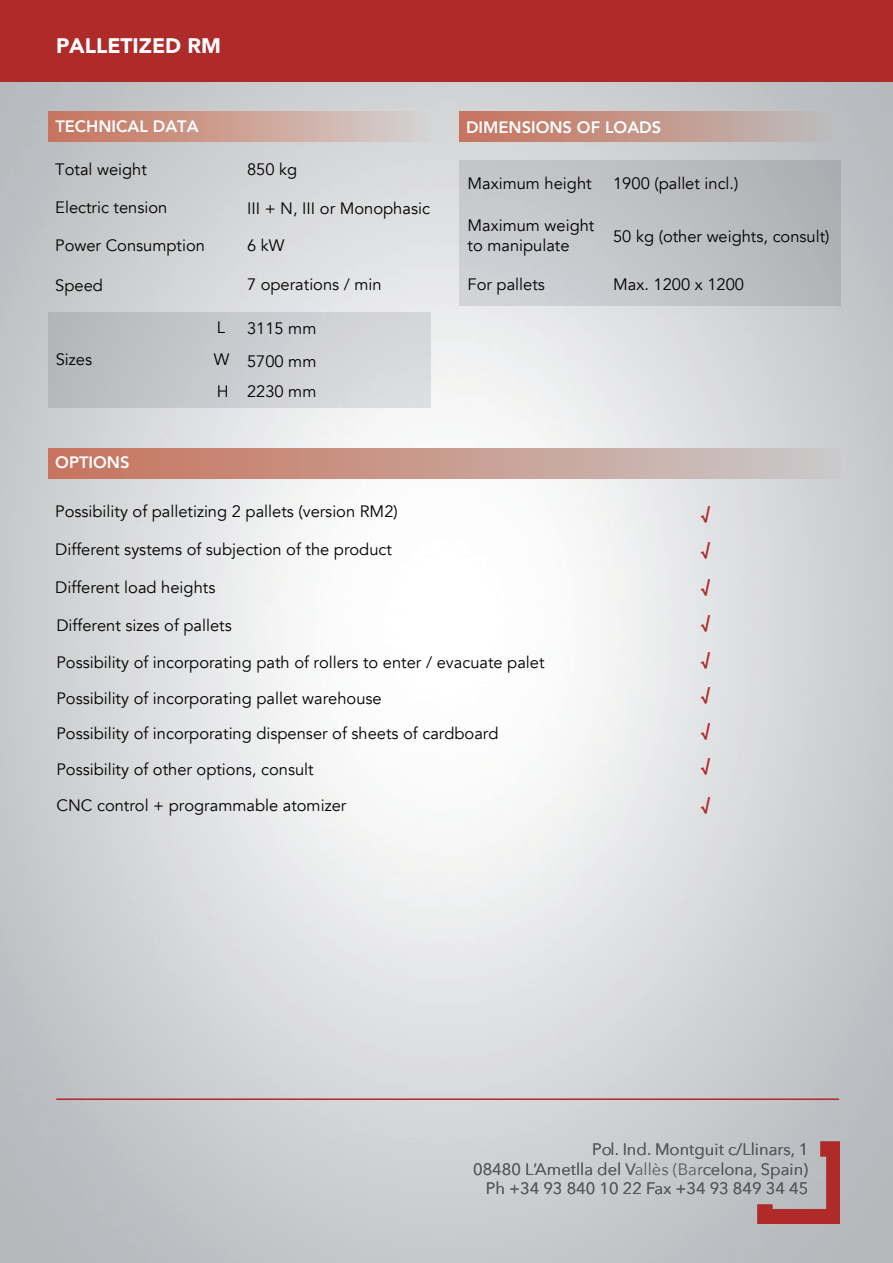
<style>
.page{position:relative;width:893px;height:1263px;background:#fff}
.page>*{position:absolute;margin:0;border:0;box-sizing:border-box;transform-origin:0 0}
.t1{font:900 21px "Avenir";color:#fff}
.t2{font:16.5px/31.7px "Avenir";color:#000}
.t3{font:16.5px/19.8px "Avenir Next";color:#57585a;text-align:right}
.t4{font:800 16.5px "Avenir";color:#fff}
.t5{font:800 16.5px/35.7px "Avenir";color:#af2a2a}
</style>
<div class="page">
<img style="left:0;top:82px;width:893px;height:1181px">
<div style="left:49px;top:111px;width:382px;height:30px;background:linear-gradient(to right,#c7725b,#d4d3d1)"></div>
<hr style="left:56px;top:1098px;width:783px;height:2px;background:#ae2b2a">
<div style="left:0;top:0;width:893px;height:82px;background:#ae2b2a"></div>
<svg style="left:757px;top:1141px;width:83px;height:83px;background:#b68c8e"></svg>
<div style="left:459px;top:160px;width:381px;height:146px;background:linear-gradient(to right,#ced0d4,#b0b2b5)"></div>
<div style="left:48px;top:312px;width:383px;height:96px;background:linear-gradient(to right,#b5b7bb,#dcdee1)"></div>
<div style="left:459px;top:111px;width:382px;height:30px;background:linear-gradient(to right,#c8735c,#bebebe)"></div>
<div style="left:48px;top:449px;width:793px;height:30px;background:linear-gradient(to right,#c7725b,#cac9c9)"></div>
<p class="t1" style="left:56px;top:28px;width:166px">PALLETIZED RM</p>
<p class="t4" style="left:55px;top:114px;width:145px">TECHNICAL DATA</p>
<p class="t2" style="left:55px;top:154px;width:93px">Total weight</p>
<p class="t2" style="left:247px;top:154px;width:52px">850 kg</p>
<p class="t2" style="left:55px;top:192px;width:114px">Electric tension</p>
<p class="t2" style="left:247px;top:192px;width:184px">III + N, III or Monophasic</p>
<p class="t2" style="left:55px;top:230px;width:151px">Power Consumption</p>
<p class="t2" style="left:247px;top:230px;width:39px">6 kW</p>
<p class="t2" style="left:55px;top:270px;width:49px">Speed</p>
<p class="t2" style="left:247px;top:268px;width:136px">7 operations / min</p>
<p class="t2" style="left:56px;top:343px;width:38px">Sizes</p>
<p class="t2" style="left:214px;top:312px;width:17px">L<br>W<br>H</p>
<p class="t2" style="left:247px;top:312px;width:71px;line-height:33px">3115 mm<br>5700 mm</p>
<p class="t2" style="left:247px;top:375px;width:71px">2230 mm</p>
<p class="t4" style="left:466px;top:114px;width:197px">DIMENSIONS OF LOADS</p>
<p class="t2" style="left:468px;top:168px;width:126px">Maximum height</p>
<p class="t2" style="left:468px;top:216px;width:128px;line-height:19.8px">Maximum weight to manipulate</p>
<p class="t2" style="left:468px;top:268px;width:79px">For pallets</p>
<p class="t2" style="left:613px;top:168px;width:127px">1900 (pallet incl.)</p>
<p class="t2" style="left:613px;top:221px;width:218px">50 kg (other weights, consult)</p>
<p class="t2" style="left:613px;top:268px;width:132px">Max. 1200 x 1200</p>
<p class="t4" style="left:55px;top:450px;width:76px">OPTIONS</p>
<p class="t2" style="left:55px;top:496px;width:344px">Possibility of palletizing 2 pallets (version RM2)</p>
<p class="t2" style="left:55px;top:534px;width:338px">Different systems of subjection of the product</p>
<p class="t2" style="left:55px;top:572px;width:162px">Different load heights</p>
<p class="t2" style="left:56px;top:609px;width:177px">Different sizes of pallets</p>
<p class="t2" style="left:56px;top:647px;width:490px">Possibility of incorporating path of rollers to enter / evacuate palet</p>
<p class="t5" style="left:701px;top:496px;width:10px">√ √</p>
<p class="t5" style="left:701px;top:568px;width:10px">√ √</p>
<p class="t5" style="left:701px;top:641px;width:10px">√</p>
<p class="t2" style="left:56px;top:682px;width:327px">Possibility of incorporating pallet warehouse</p>
<p class="t5" style="left:701px;top:677px;width:10px">√</p>
<p class="t2" style="left:56px;top:718px;width:444px">Possibility of incorporating dispenser of sheets of cardboard</p>
<p class="t5" style="left:701px;top:712px;width:10px">√</p>
<p class="t2" style="left:56px;top:753px;width:259px">Possibility of other options, consult</p>
<p class="t5" style="left:701px;top:748px;width:10px">√</p>
<p class="t2" style="left:56px;top:789px;width:291px">CNC control + programmable atomizer</p>
<p class="t5" style="left:701px;top:787px;width:10px">√</p>
<p class="t3" style="left:473px;top:1138px;width:337px">Pol. Ind. Montguit c/Llinars, 1<br>08480 L’Ametlla del Vallès (Barcelona, Spain)<br>Ph +34 93 840 10 22 Fax +34 93 849 34 45</p>
</div>
